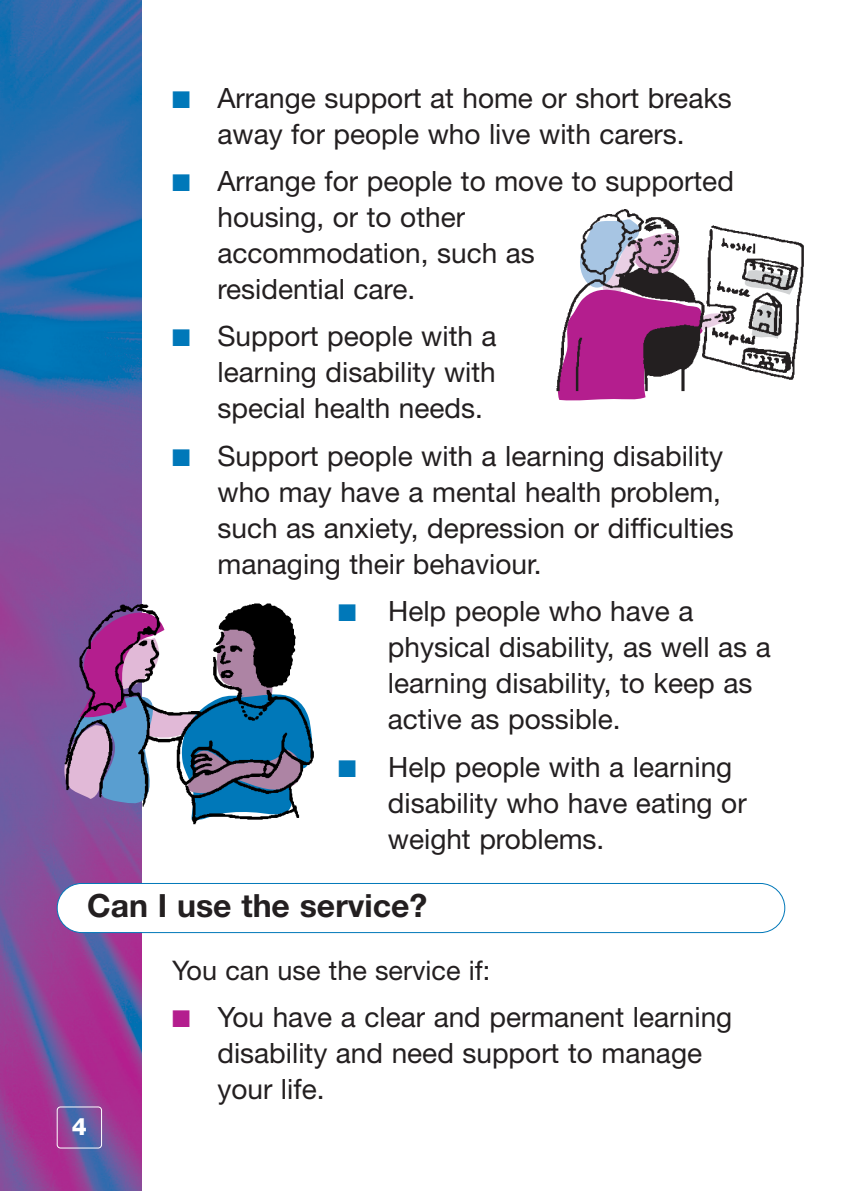
<style>
.page{position:relative;width:842px;height:1191px;background:#fff}
.page>*{position:absolute;margin:0;border:0;box-sizing:border-box;transform-origin:0 0}
.t1{font:700 32px "Helvetica Neue";color:#231f20}
.t2{font:28px/36px "Helvetica Neue";color:#231f20}
.t3{font:27px "Helvetica Neue";color:#231f20}
.t4{font:800 24px "Helvetica Neue";color:#fff}
.s1{color:#0078b9}
.s2{color:#b41e8e}
</style>
<div class="page">
<img style="left:0;top:1px;width:142px;height:1190px">
<div style="left:57px;top:1106px;width:45px;height:42px;border:2px solid #fff;border-radius:4px"></div>
<div style="left:57px;top:883px;width:728px;height:49px;background:#fff;border-radius:25px"></div>
<div style="left:57px;top:883px;width:728px;height:50px;border:2px solid #0078b9;border-radius:25px"></div>
<svg style="left:55px;top:583px;width:87px;height:238px"></svg>
<img style="left:57px;top:588px;width:257px;height:250px">
<svg style="left:558px;top:397px;width:88px;height:4px"></svg>
<img style="left:556px;top:209px;width:248px;height:188px">
<p class="t2" style="left:172px;top:82px;width:561px;text-align:center"><span class="s1">■</span> Arrange support at home or short breaks away for people who live with carers.</p>
<p class="t2" style="left:217px;top:166px;width:518px;text-indent:-45px"><span class="s1">■</span> Arrange for people to move to supported housing, or to other<br>accommodation, such as<br>residential care.</p>
<p class="t2" style="left:217px;top:321px;width:281px;text-align:justify;text-indent:-45px"><span class="s1">■</span> Support people with a learning disability with special health needs.</p>
<p class="t2" style="left:217px;top:440px;width:518px;text-indent:-45px"><span class="s1">■</span> Support people with a learning disability who may have a mental health problem, such as anxiety, depression or difficulties managing their behaviour.</p>
<p class="t2" style="left:388px;top:596px;width:384px;text-indent:-50px"><span class="s1">■</span> Help people who have a physical disability, as well as a learning disability, to keep as active as possible.</p>
<p class="t2" style="left:388px;top:751px;width:360px;text-indent:-50px"><span class="s1">■</span> Help people with a learning disability who have eating or weight problems.</p>
<p class="t1" style="left:87px;top:894px;width:342px">Can I use the service?</p>
<p class="t4" style="left:72px;top:1117px;width:17px">4</p>
<p class="t3" style="left:172px;top:960px;width:320px">You can use the service if:</p>
<p class="t2" style="left:217px;top:1001px;width:516px;text-indent:-45px"><span class="s2">■</span> You have a clear and permanent learning disability and need support to manage your life.</p>
</div>
